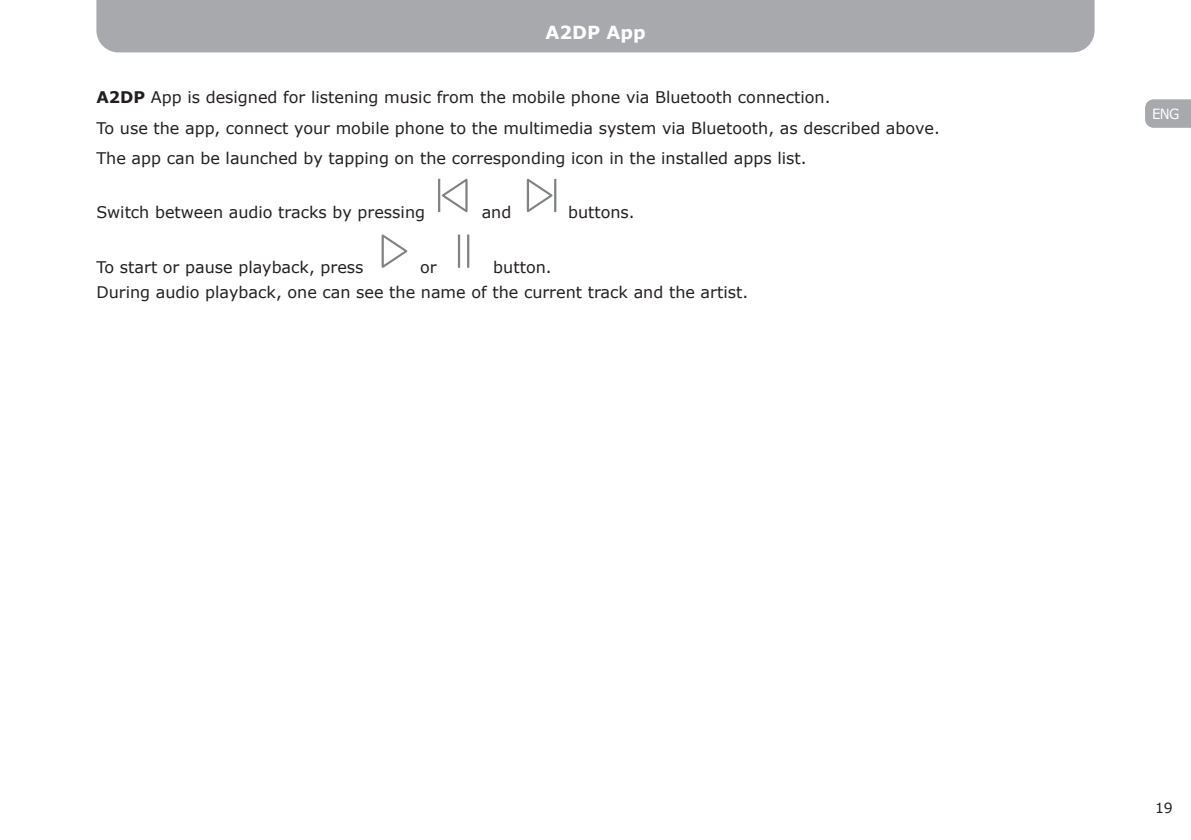
<style>
.page{position:relative;width:1191px;height:840px;background:#fff}
.page>*{position:absolute;margin:0;border:0;box-sizing:border-box;transform-origin:0 0}
.t1{font:700 18px "Verdana";color:#fff}
.t2{font:16px/30.6px "Verdana";color:#231f20}
.t3{font:14px "Verdana";color:#fff;scale:.95 1}
.t4{font:14px "Verdana";color:#231f20}
.s1{font-weight:700}
</style>
<div class="page">
<div style="left:96px;top:0;width:998px;height:52px;background:#a8a9ad"></div>
<svg style="left:1145px;top:99px;width:46px;height:29px"></svg>
<svg style="left:441px;top:178px;width:26px;height:34px"></svg>
<hr style="left:438px;top:179px;width:2px;height:33px;background:#808285">
<svg style="left:527px;top:178px;width:26px;height:34px"></svg>
<hr style="left:554px;top:179px;width:2px;height:33px;background:#808285">
<svg style="left:381px;top:234px;width:27px;height:34px"></svg>
<hr style="left:467px;top:234px;width:2px;height:34px;background:#808285">
<hr style="left:458px;top:234px;width:2px;height:34px;background:#808285">
<p class="t1" style="left:545px;top:21px;width:102px">A2DP App</p>
<p class="t2" style="left:96px;top:81px;width:845px"><span class="s1">A2DP</span> App is designed for listening music from the mobile phone via Bluetooth connection.<br>To use the app, connect your mobile phone to the multimedia system via Bluetooth, as described above.<br>The app can be launched by tapping on the corresponding icon in the installed apps list.</p>
<p class="t2" style="left:96px;top:197px;width:330px">Switch between audio tracks by pressing</p>
<p class="t2" style="left:482px;top:197px;width:31px">and</p>
<p class="t2" style="left:568px;top:197px;width:68px">buttons.</p>
<p class="t2" style="left:96px;top:251px;width:269px">To start or pause playback, press</p>
<p class="t2" style="left:420px;top:251px;width:18px">or</p>
<p class="t2" style="left:96px;top:254px;width:653px;line-height:24.8px;text-indent:397px">button.<br>During audio playback, one can see the name of the current track and the artist.</p>
<p class="t3" style="left:1152px;top:105px;width:30px">ENG</p>
<p class="t4" style="left:1155px;top:798px;width:19px">19</p>
</div>
